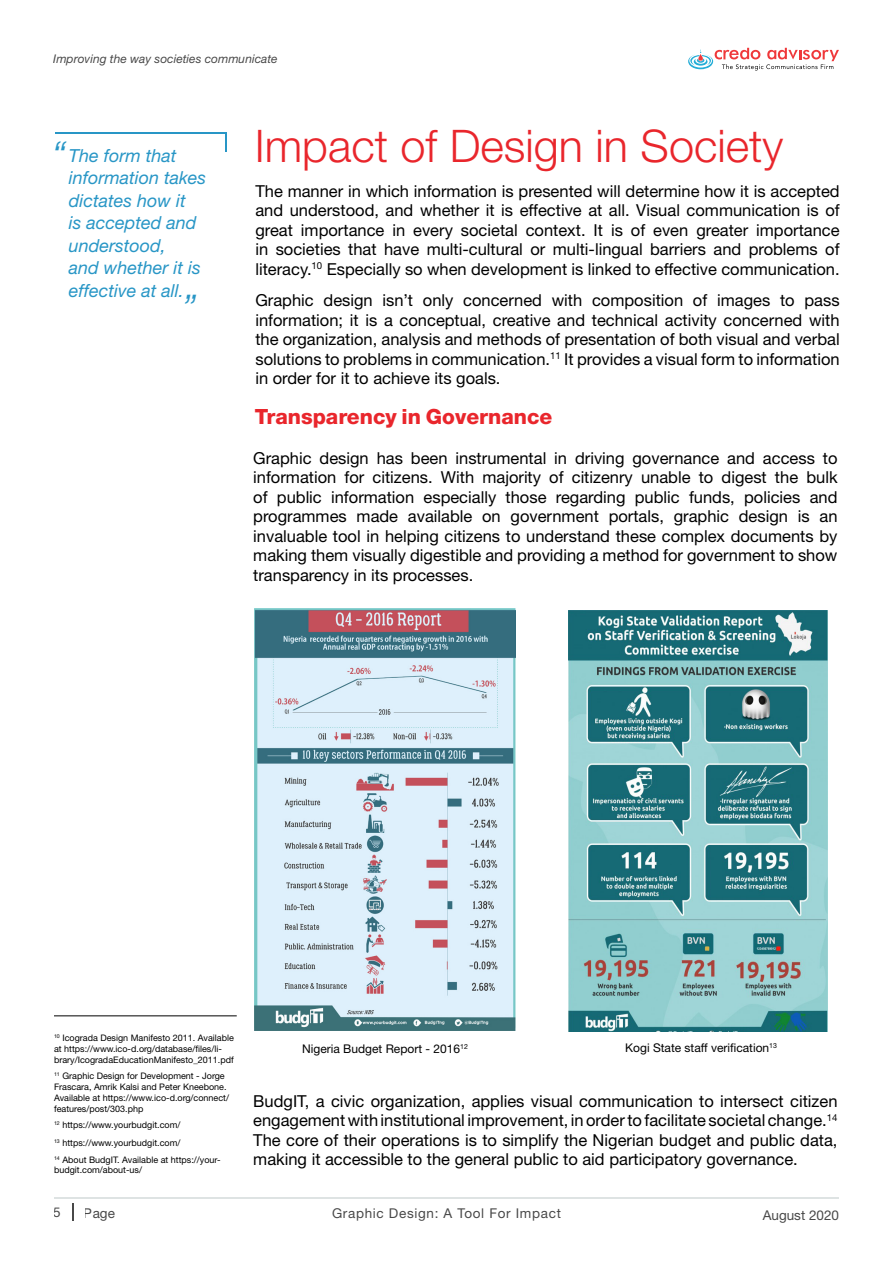
<style>
.page{position:relative;width:893px;height:1263px;background:#fff}
.page>*{position:absolute;margin:0;border:0;box-sizing:border-box;transform-origin:0 0}
.t1{font:300 45px "Helvetica Neue LT Std";color:#e9262c}
.t2{font:italic 300 37.5px "Helvetica Neue LT Std";color:#2896c6}
.t3{font:800 21px "Helvetica Neue LT Std";color:#e9262c}
.t4{font:italic 18px/22.5px "Helvetica Neue LT Std";color:#2896c6}
.t5{font:16.5px/19.5px "Helvetica Neue LT Std";color:#000;text-align:justify}
.t6{font:13.5px "Helvetica Neue LT Std";letter-spacing:.05em;color:#000}
.t7{font:13.5px "Helvetica Neue LT Std";color:#000}
.t8{font:12px "Helvetica Neue LT Std";color:#000}
.t9{font:italic 12px "Helvetica Neue LT Std";color:#000}
.t10{font:9px/10.8px "Helvetica Neue LT Std";color:#000}
</style>
<div class="page">
<svg style="left:73px;top:1203px;width:1px;height:17px"></svg>
<hr style="left:54px;top:1197px;width:785px;height:1px;background:#8a9b9c">
<hr style="left:0;top:130px;width:893px;height:1px;background:#000">
<svg style="left:688px;top:48px;width:151px;height:23px"></svg>
<hr style="left:55px;top:132px;width:172px;height:2px;background:#2896c6">
<hr style="left:225px;top:132px;width:2px;height:20px;background:#2896c6">
<hr style="left:54px;top:1015px;width:183px;height:1px;background:#000">
<img style="left:255px;top:608px;width:261px;height:422px">
<img style="left:569px;top:611px;width:259px;height:421px">
<svg style="left:595px;top:1020px;width:109px;height:12px"></svg>
<p class="t9" style="left:53px;top:51px;width:226px">Improving the way societies communicate</p>
<h2 class="t2" style="left:52px;top:132px;width:15px">“</h2>
<p class="t4" style="left:69px;top:144px;width:139px">The form that information takes dictates how it<br>is accepted and understood,<br>and whether it is effective at all.</p>
<h2 class="t2" style="left:200px;top:313px;width:15px;rotate:-180deg">“</h2>
<h1 class="t1" style="left:255px;top:118px;width:530px">Impact of Design in Society</h1>
<p class="t5" style="left:255px;top:181px;width:586px">The manner in which information is presented will determine how it is accepted and understood, and whether it is effective at all. Visual communication is of great importance in every societal context. It is of even greater importance in societies that have multi-cultural or multi-lingual barriers and problems of literacy.<sup>10</sup> Especially so when development is linked to effective communication.</p>
<p class="t5" style="left:255px;top:291px;width:586px">Graphic design isn’t only concerned with composition of images to pass information; it is a conceptual, creative and technical activity concerned with the organization, analysis and methods of presentation of both visual and verbal solutions to problems in communication.<sup>11</sup> It provides a visual form to information in order for it to achieve its goals.</p>
<p class="t3" style="left:255px;top:404px;width:299px">Transparency in Governance</p>
<p class="t5" style="left:253px;top:448px;width:586px">Graphic design has been instrumental in driving governance and access to information for citizens. With majority of citizenry unable to digest the bulk of public information especially those regarding public funds, policies and programmes made available on government portals, graphic design is an invaluable tool in helping citizens to understand these complex documents by making them visually digestible and providing a method for government to show transparency in its processes.</p>
<p class="t10" style="left:54px;top:1032px;width:181px"><sup>10</sup> Icograda Design Manifesto 2011. Available at https://www.ico-d.org/database/files/li&shy;brary/IcogradaEducationManifesto_2011.pdf</p>
<p class="t10" style="left:54px;top:1071px;width:177px"><sup>11</sup> Graphic Design for Development - Jorge Frascara, Amrik Kalsi and Peter Kneebone.<br>Available at https://www.ico-d.org/connect/ features/post/303.php</p>
<p class="t10" style="left:54px;top:1116px;width:168px;line-height:17.2px"><sup>12</sup> https://www.yourbudgit.com/<br><sup>13</sup> https://www.yourbudgit.com/<br><sup>14</sup> About BudgIT. Available at https://your-</p>
<p class="t10" style="left:54px;top:1165px;width:90px">budgit.com/about-us/</p>
<p class="t8" style="left:302px;top:1041px;width:167px">Nigeria Budget Report - 2016<sup>12</sup></p>
<p class="t8" style="left:625px;top:1040px;width:153px">Kogi State staff verification<sup>13</sup></p>
<p class="t5" style="left:253px;top:1091px;width:586px">BudgIT, a civic organization, applies visual communication to intersect citizen engagement with institutional improvement, in order to facilitate societal change.<sup>14<br></sup>The core of their operations is to simplify the Nigerian budget and public data, making it accessible to the general public to aid participatory governance.</p>
<p class="t6" style="left:54px;top:1204px;width:9px">5</p>
<p class="t6" style="left:84px;top:1205px;width:32px">Page</p>
<p class="t6" style="left:332px;top:1205px;width:230px">Graphic Design: A Tool For Impact</p>
<p class="t7" style="left:763px;top:1207px;width:78px">August 2020</p>
</div>
